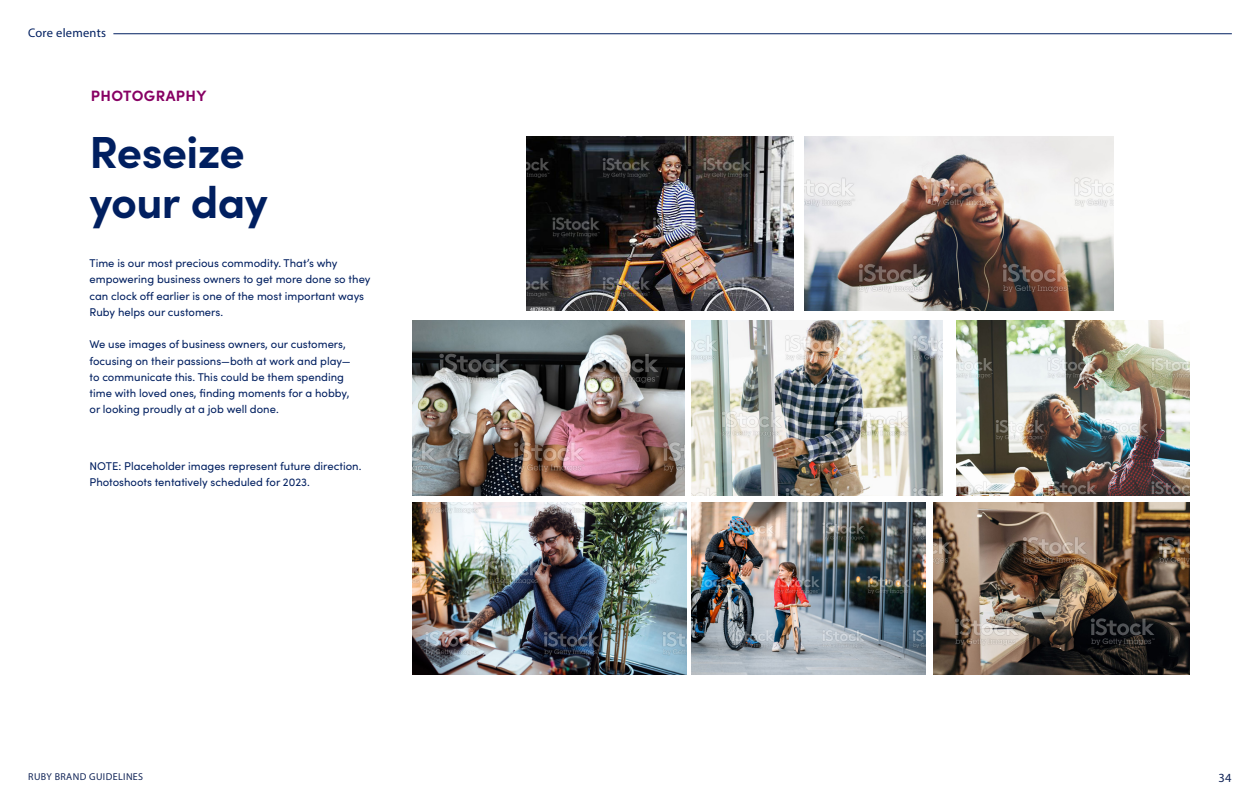
<style>
.page{position:relative;width:1260px;height:810px;background:#fff}
.page>*{position:absolute;margin:0;border:0;box-sizing:border-box;transform-origin:0 0}
.t1{font:700 45px/50px "Sofia Pro";letter-spacing:-.015em;color:#001f60}
.t2{font:700 15px "Sofia Pro";letter-spacing:.03em;color:#870063}
.t3{font:12.5px "Myriad Pro";letter-spacing:.02em;color:#001f60}
.t4{font:12.5px "Myriad Pro";color:#112457}
.t5{font:11.25px/16.2px "Sofia Pro";color:#001f60}
.t6{font:10px "Myriad Pro";letter-spacing:.04em;color:#112457}
</style>
<div class="page">
<hr style="left:113px;top:34px;width:1119px;height:1px;background:#001f60">
<img style="left:412px;top:320px;width:272px;height:176px">
<img style="left:692px;top:320px;width:251px;height:176px">
<img style="left:956px;top:320px;width:234px;height:176px">
<img style="left:412px;top:502px;width:274px;height:173px">
<img style="left:934px;top:502px;width:256px;height:173px">
<img style="left:692px;top:502px;width:233px;height:173px">
<img style="left:526px;top:136px;width:268px;height:175px">
<img style="left:804px;top:136px;width:310px;height:175px">
<p class="t3" style="left:28px;top:25px;width:79px">Core elements</p>
<h2 class="t2" style="left:91px;top:84px;width:117px">PHOTOGRAPHY</h2>
<h1 class="t1" style="left:90px;top:123px;width:180px">Reseize your day</h1>
<p class="t5" style="left:90px;top:255px;width:283px">Time is our most precious commodity. That’s why empowering business owners to get more done so they can clock off earlier is one of the most important ways Ruby helps our customers.</p>
<p class="t5" style="left:90px;top:336px;width:263px">We use images of business owners, our customers, focusing on their passions—both at work and play— to communicate this. This could be them spending time with loved ones, finding moments for a hobby, or looking proudly at a job well done.</p>
<p class="t5" style="left:90px;top:457px;width:273px">NOTE: Placeholder images represent future direction.<br>Photoshoots tentatively scheduled for 2023.</p>
<p class="t6" style="left:28px;top:770px;width:117px">RUBY BRAND GUIDELINES</p>
<p class="t4" style="left:1219px;top:770px;width:15px">34</p>
</div>
